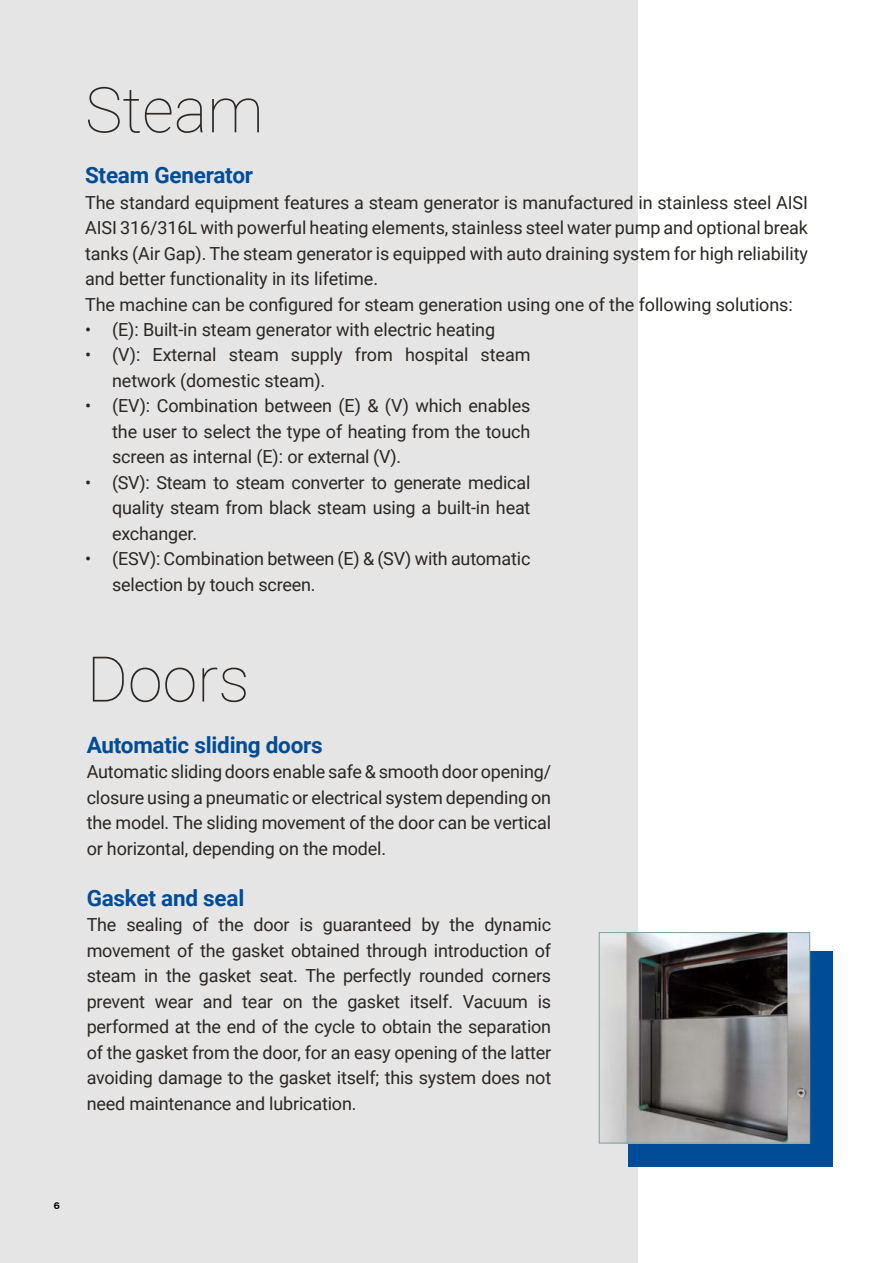
<style>
.page{position:relative;width:893px;height:1263px;background:#fff}
.page>*{position:absolute;margin:0;border:0;box-sizing:border-box;transform-origin:0 0}
.t1{font:100 63px "Roboto";color:#2a2623}
.t2{font:700 22.5px "Roboto";letter-spacing:-.01em;color:#004c96}
.t3{font:18px/25.5px "Roboto";letter-spacing:-.005em;color:#2a2623;text-align:justify}
.t4{font:18px "Arial";color:#000}
</style>
<div class="page">
<div style="left:0;top:0;width:638px;height:1263px;background:#e6e5e5"></div>
<div style="left:628px;top:951px;width:204px;height:215px;background:#004c96"></div>
<img style="left:601px;top:934px;width:207px;height:207px">
<div style="left:599px;top:932px;width:211px;height:211px;border:1px solid #7ea2a1"></div>
<h1 class="t1" style="left:85px;top:66px;width:180px">Steam</h1>
<p class="t2" style="left:85px;top:160px;width:169px">Steam Generator</p>
<p class="t3" style="left:85px;top:189px;width:725px;text-align:left">The standard equipment features a steam generator is manufactured in stainless steel AISI AISI 316/316L with powerful heating elements, stainless steel water pump and optional break tanks (Air Gap). The steam generator is equipped with auto draining system for high reliability and better functionality in its lifetime.<br>The machine can be configured for steam generation using one of the following solutions:</p>
<p class="t3" style="left:85px;top:316px;width:412px">• (E): Built-in steam generator with electric heating</p>
<p class="t3" style="left:112px;top:341px;width:420px;text-indent:-27px">• (V): External steam supply from hospital steam network (domestic steam).</p>
<p class="t3" style="left:112px;top:392px;width:420px;text-indent:-27px">• (EV): Combination between (E) &amp; (V) which enables the user to select the type of heating from the touch screen as internal (E): or external (V).</p>
<p class="t3" style="left:112px;top:469px;width:420px;text-indent:-27px">• (SV): Steam to steam converter to generate medical quality steam from black steam using a built-in heat exchanger.</p>
<p class="t3" style="left:112px;top:545px;width:420px;text-indent:-27px">• (ESV): Combination between (E) &amp; (SV) with automatic selection by touch screen.</p>
<h1 class="t1" style="left:87px;top:635px;width:164px">Doors</h1>
<p class="t2" style="left:87px;top:729px;width:238px">Automatic sliding doors</p>
<p class="t3" style="left:87px;top:758px;width:466px">Automatic sliding doors enable safe &amp; smooth door opening/ closure using a pneumatic or electrical system depending on the model. The sliding movement of the door can be vertical or horizontal, depending on the model.</p>
<p class="t2" style="left:87px;top:882px;width:159px">Gasket and seal</p>
<p class="t3" style="left:87px;top:911px;width:466px">The sealing of the door is guaranteed by the dynamic movement of the gasket obtained through introduction of steam in the gasket seat. The perfectly rounded corners prevent wear and tear on the gasket itself. Vacuum is performed at the end of the cycle to obtain the separation of the gasket from the door, for an easy opening of the latter avoiding damage to the gasket itself; this system does not need maintenance and lubrication.</p>
<p class="t4" style="left:54px;top:1190px;width:7px">6</p>
</div>
